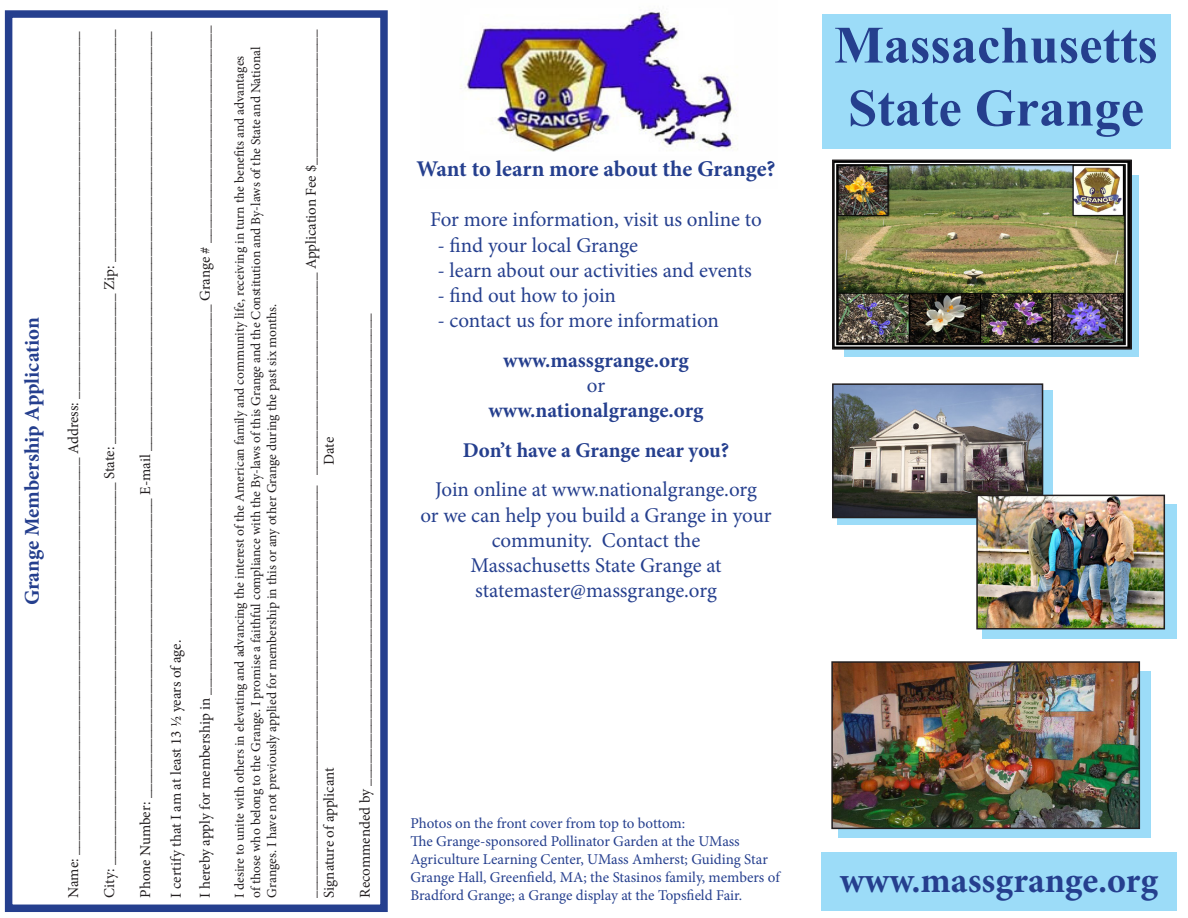
<style>
.page{position:relative;width:1188px;height:918px;background:#fff}
.page>*{position:absolute;margin:0;border:0;box-sizing:border-box;transform-origin:0 0}
.t1{font:700 52.5px "Times New Roman";color:#253f8e}
.t2{font:700 36px "Minion Pro";color:#253f8e}
.t3{font:700 22.5px "Minion Pro";letter-spacing:-.005em;color:#253f8e}
.t4{font:21px/25.2px "Minion Pro";letter-spacing:-.005em;color:#253f8e;text-align:center}
.t5{font:700 21px "Minion Pro";color:#253f8e}
.t6{font:15px "Minion Pro";letter-spacing:-.005em;color:#231f20}
.t7{font:15px/18px "Minion Pro";letter-spacing:-.005em;color:#253f8e}
.t8{font:13.5px/16.2px "Minion Pro";letter-spacing:-.005em;color:#231f20}
</style>
<div class="page">
<div style="left:822px;top:14px;width:348px;height:135px;background:#9cdcf8"></div>
<div style="left:821px;top:852px;width:356px;height:59px;background:#9cdcf8"></div>
<div style="left:838px;top:672px;width:312px;height:166px;background:#9cdcf8"></div>
<svg style="left:837px;top:390px;width:215px;height:135px;fill:#9cdcf8"></svg>
<div style="left:982px;top:504px;width:195px;height:135px;background:#9cdcf8"></div>
<div style="left:845px;top:176px;width:294px;height:181px;background:#9cdcf8"></div>
<img style="left:460px;top:10px;width:278px;height:142px">
<div style="left:5px;top:10px;width:383px;height:902px;border:8px solid #253f8e"></div>
<img style="left:835px;top:386px;width:205px;height:129px">
<div style="left:832px;top:383px;width:211px;height:135px;border:2px solid #231f20"></div>
<img style="left:979px;top:498px;width:183px;height:129px">
<div style="left:976px;top:495px;width:189px;height:135px;border:2px solid #231f20"></div>
<img style="left:835px;top:163px;width:294px;height:184px">
<div style="left:832px;top:160px;width:300px;height:190px;border:2px solid #231f20"></div>
<img style="left:834px;top:664px;width:303px;height:162px">
<div style="left:831px;top:661px;width:309px;height:168px;border:2px solid #231f20"></div>
<p class="t5" style="left:17px;top:605px;width:290px;rotate:-90deg">Grange Membership Application</p>
<p class="t6" style="left:63px;top:898px;width:868px;rotate:-90deg">Name: _____________________________________________________ Address: _________________________________________________</p>
<p class="t6" style="left:99px;top:898px;width:869px;rotate:-90deg">City: ___________________________________________________ State: ____________________ Zip: _______________________________</p>
<p class="t6" style="left:135px;top:898px;width:868px;rotate:-90deg">Phone Number: ________________________________________ E-mail ________________________________________________________</p>
<p class="t6" style="left:166px;top:898px;width:259px;rotate:-90deg">I certify that I am at least 13 ½ years of age.</p>
<p class="t6" style="left:195px;top:898px;width:874px;rotate:-90deg">I hereby apply for membership in ____________________________________________________ Grange # _____________________________</p>
<p class="t8" style="left:232px;top:898px;width:853px;rotate:-90deg">I desire to unite with others in elevating and advancing the interest of the American family and community life, receiving in turn the benefits and advantages of those who belong to the Grange. I promise a faithful compliance with the By-laws of this Grange and the Constitution and By-laws of the State and National<br>Granges. I have not previously applied for membership in this or any other Grange during the past six months.</p>
<p class="t6" style="left:301px;top:898px;width:870px;rotate:-90deg">_______________________________________________________ ___________________________ Application Fee $__________________</p>
<p class="t6" style="left:319px;top:465px;width:30px;rotate:-90deg">Date</p>
<p class="t6" style="left:319px;top:898px;width:132px;rotate:-90deg">Signature of applicant</p>
<p class="t6" style="left:355px;top:898px;width:586px;rotate:-90deg">Recommended by _______________________________________________________________</p>
<p class="t3" style="left:416px;top:153px;width:361px">Want to learn more about the Grange?</p>
<p class="t4" style="left:430px;top:207px;width:333px">For more information, visit us online to</p>
<p class="t4" style="left:437px;top:232px;width:202px">- find your local Grange</p>
<p class="t4" style="left:437px;top:257px;width:316px">- learn about our activities and events</p>
<p class="t4" style="left:437px;top:283px;width:180px">- find out how to join</p>
<p class="t4" style="left:437px;top:308px;width:283px">- contact us for more information</p>
<p class="t5" style="left:503px;top:345px;width:187px">www.massgrange.org</p>
<p class="t4" style="left:587px;top:373px;width:20px">or</p>
<p class="t5" style="left:488px;top:396px;width:217px">www.nationalgrange.org</p>
<p class="t5" style="left:463px;top:435px;width:268px">Don’t have a Grange near you?</p>
<p class="t4" style="left:435px;top:477px;width:323px">Join online at www.nationalgrange.org</p>
<p class="t4" style="left:420px;top:502px;width:353px">or we can help you build a Grange in your community. Contact the</p>
<p class="t4" style="left:470px;top:553px;width:253px">Massachusetts State Grange at</p>
<p class="t4" style="left:475px;top:578px;width:243px">statemaster@massgrange.org</p>
<p class="t7" style="left:410px;top:814px;width:276px">Photos on the front cover from top to bottom:</p>
<p class="t7" style="left:410px;top:832px;width:371px">The Grange-sponsored Pollinator Garden at the UMass Agriculture Learning Center, UMass Amherst; Guiding Star Grange Hall, Greenfield, MA; the Stasinos family, members of Bradford Grange; a Grange display at the Topsfield Fair.</p>
<p class="t1" style="left:834px;top:9px;width:325px">Massachusetts</p>
<p class="t1" style="left:848px;top:72px;width:297px">State Grange</p>
<p class="t2" style="left:840px;top:855px;width:320px">www.massgrange.org</p>
</div>
